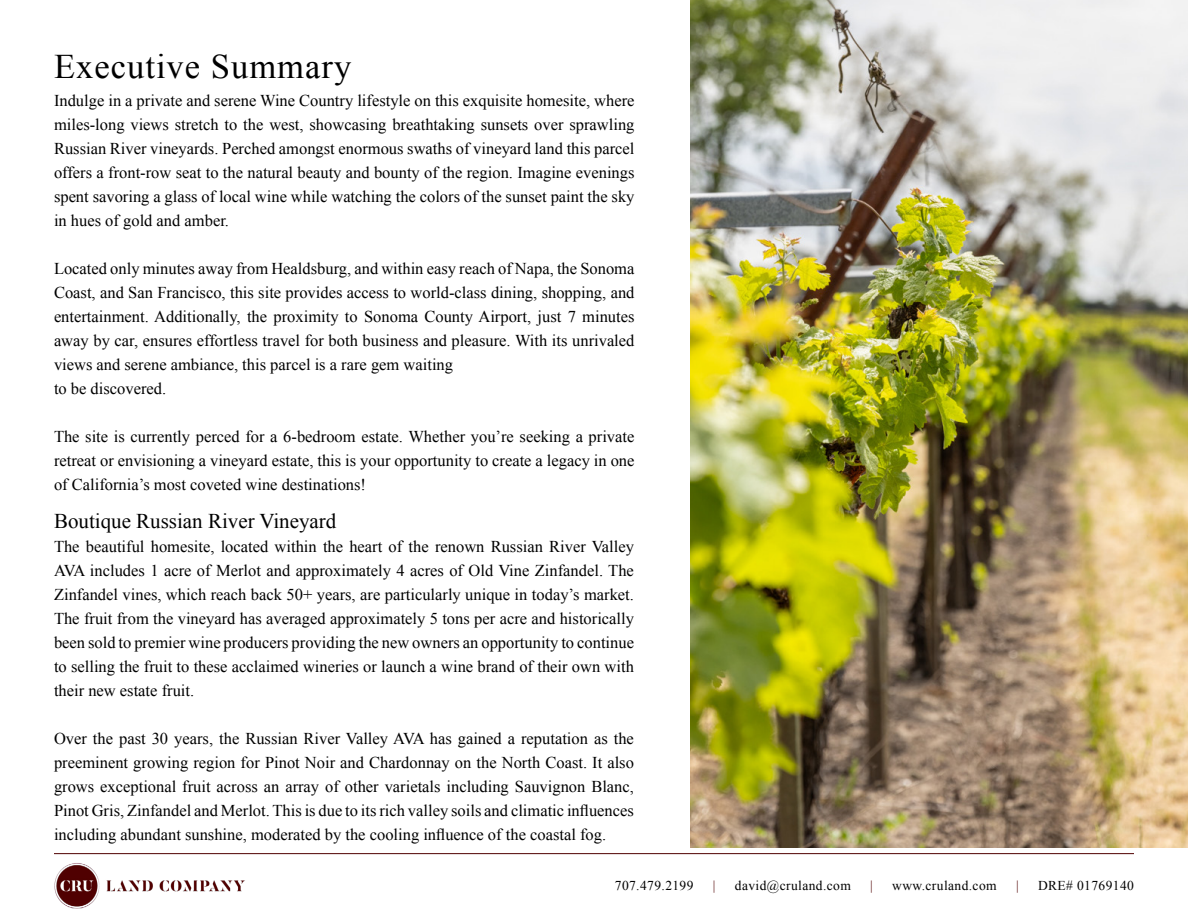
<style>
.page{position:relative;width:1188px;height:918px;background:#fff}
.page>*{position:absolute;margin:0;border:0;box-sizing:border-box;transform-origin:0 0}
.t1{font:34.5px "Times New Roman";letter-spacing:.03em;color:#000}
.t2{font:21px "Times New Roman";color:#000}
.t3{font:16.5px/24px "Times New Roman";color:#000;text-align:justify}
.t4{font:13.5px "Times New Roman";letter-spacing:.03em;color:#000}
.t5{font:13.5px "Times New Roman";color:#500000}
</style>
<div class="page">
<hr style="left:54px;top:853px;width:1080px;height:1px;background:#500000">
<img style="left:54px;top:853px;width:196px;height:56px">
<img style="left:691px;top:0;width:497px;height:847px">
<h1 class="t1" style="left:54px;top:43px;width:299px">Executive Summary</h1>
<p class="t3" style="left:54px;top:88px;width:582px">Indulge in a private and serene Wine Country lifestyle on this exquisite homesite, where miles-long views stretch to the west, showcasing breathtaking sunsets over sprawling Russian River vineyards. Perched amongst enormous swaths of vineyard land this parcel offers a front-row seat to the natural beauty and bounty of the region. Imagine evenings spent savoring a glass of local wine while watching the colors of the sunset paint the sky in hues of gold and amber.</p>
<p class="t3" style="left:54px;top:256px;width:582px;text-align:left">Located only minutes away from Healdsburg, and within easy reach of Napa, the Sonoma Coast, and San Francisco, this site provides access to world-class dining, shopping, and entertainment. Additionally, the proximity to Sonoma County Airport, just 7 minutes away by car, ensures effortless travel for both business and pleasure. With its unrivaled views and serene ambiance, this parcel is a rare gem waiting<br>to be discovered.</p>
<p class="t3" style="left:54px;top:424px;width:582px">The site is currently perced for a 6-bedroom estate. Whether you’re seeking a private retreat or envisioning a vineyard estate, this is your opportunity to create a legacy in one of California’s most coveted wine destinations!</p>
<p class="t2" style="left:54px;top:506px;width:284px">Boutique Russian River Vineyard</p>
<p class="t3" style="left:54px;top:534px;width:582px">The beautiful homesite, located within the heart of the renown Russian River Valley AVA includes 1 acre of Merlot and approximately 4 acres of Old Vine Zinfandel. The Zinfandel vines, which reach back 50+ years, are particularly unique in today’s market.<br>The fruit from the vineyard has averaged approximately 5 tons per acre and historically been sold to premier wine producers providing the new owners an opportunity to continue to selling the fruit to these acclaimed wineries or launch a wine brand of their own with their new estate fruit.</p>
<p class="t3" style="left:54px;top:726px;width:581px">Over the past 30 years, the Russian River Valley AVA has gained a reputation as the preeminent growing region for Pinot Noir and Chardonnay on the North Coast. It also grows exceptional fruit across an array of other varietals including Sauvignon Blanc, Pinot Gris, Zinfandel and Merlot. This is due to its rich valley soils and climatic influences including abundant sunshine, moderated by the cooling influence of the coastal fog.</p>
<p class="t4" style="left:615px;top:876px;width:80px">707.479.2199</p>
<p class="t5" style="left:713px;top:876px;width:4px">|</p>
<p class="t4" style="left:735px;top:876px;width:118px">david@cruland.com</p>
<p class="t5" style="left:870px;top:876px;width:4px">|</p>
<p class="t4" style="left:892px;top:876px;width:106px">www.cruland.com</p>
<p class="t5" style="left:1016px;top:876px;width:4px">|</p>
<p class="t4" style="left:1038px;top:876px;width:97px">DRE# 01769140</p>
</div>
